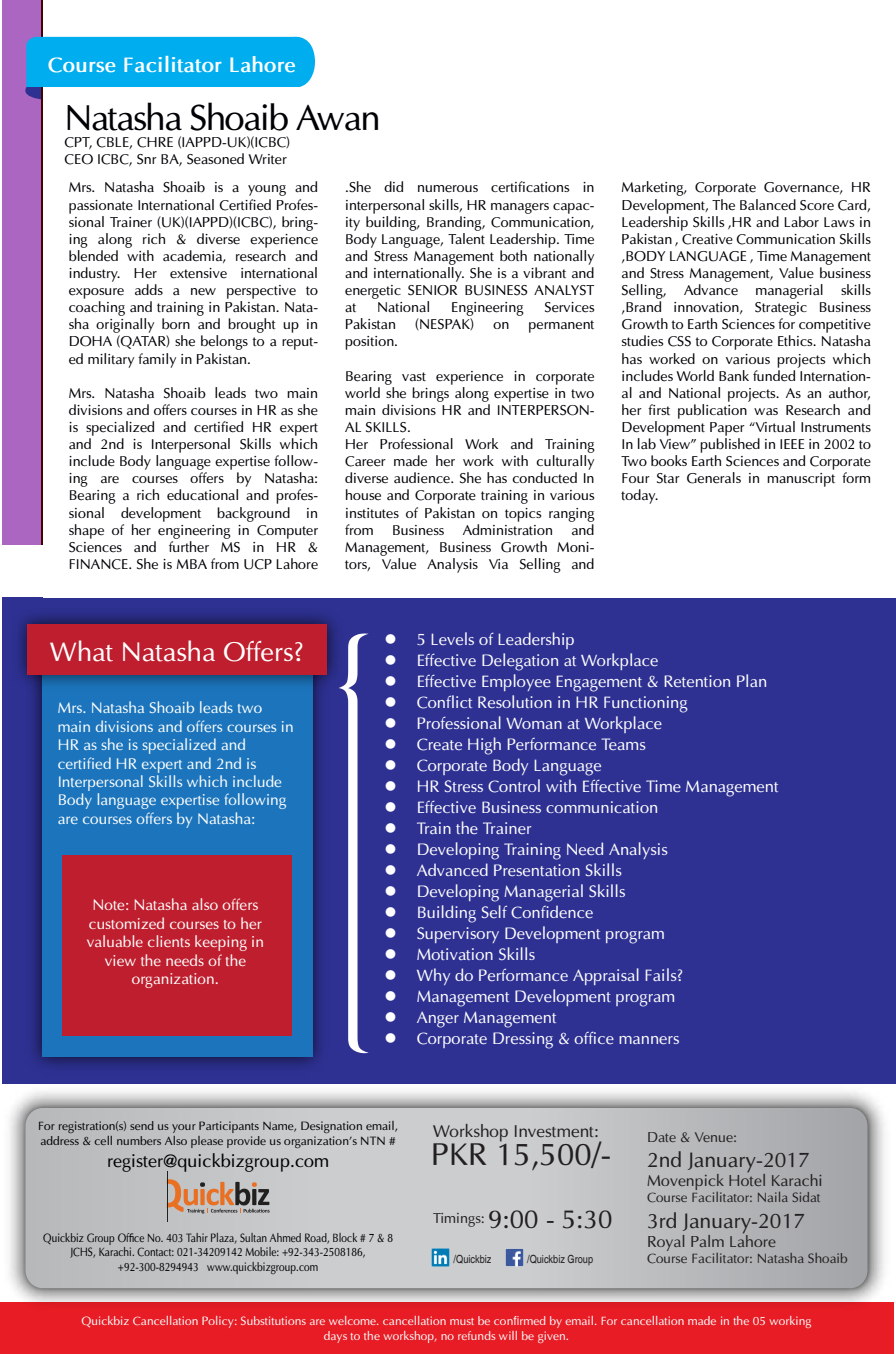
<style>
.page{position:relative;width:896px;height:1354px;background:#fff}
.page>*{position:absolute;margin:0;border:0;box-sizing:border-box;transform-origin:0 0}
.t1{font:36px "Optima";letter-spacing:-.04em;color:#000005}
.t2{font:31.2px "Optima";color:#231f20}
.t3{font:27px "Optima";color:#fff}
.t4{font:25.95px "Optima";color:#231f20}
.t5{font:21px "Optima";color:#231f20}
.t6{font:700 21px "Optima";color:#fff}
.t7{font:18px "Optima";color:#000}
.t8{font:17.25px "Optima";color:#231f20}
.t9{font:16.5px "Optima";color:#fff}
.t10{font:15.9px "Optima";color:#231f20}
.t11{font:15.3px/18.5px "Optima";color:#fff}
.t12{font:14.25px/17.1px "Optima";color:#000005;text-align:justify}
.t13{font:14.25px "Optima";color:#231f20}
.t14{font:13.5px "Optima";color:#231f20}
.t15{font:12px/14.4px "Optima";color:#fdfeff;text-align:center}
.t16{font:12px/14.4px "Optima";color:#000;text-align:center;scale:.84 1}
.t17{font:12px/14.4px "Optima";color:#000}
.t18{font:condensed 11.25px "Helvetica";color:#221f1f}
.s1{font-family:"Myriad Pro"}
.s2{font-family:"Helvetica LT Std";font-stretch:condensed}
</style>
<div class="page">
<div style="left:3px;top:597px;width:893px;height:486px;background:#2e3192"></div>
<div style="left:3px;top:0;width:893px;height:544px;background:#aa66c1"></div>
<svg style="left:41px;top:0;width:3px;height:544px"></svg>
<div style="left:44px;top:0;width:852px;height:597px;background:#fff"></div>
<svg style="left:347px;top:633px;width:22px;height:419px"></svg>
<div style="left:0;top:1302px;width:893px;height:51px;background:#e71c24"></div>
<img style="left:2px;top:1079px;width:894px;height:237px">
<img style="left:19px;top:1101px;width:855px;height:193px">
<svg style="left:25px;top:1107px;width:842px;height:180px;background:#bec0c1"></svg>
<img style="left:505px;top:1248px;width:18px;height:18px">
<img style="left:431px;top:1248px;width:18px;height:18px">
<svg style="left:168px;top:1178px;width:102px;height:35px;background:#b49a8b"></svg>
<hr style="left:167px;top:1171px;width:1px;height:50px;background:#221f1f">
<img style="left:32px;top:696px;width:290px;height:371px">
<div style="left:42px;top:661px;width:270px;height:395px;background:#1c75bc"></div>
<img style="left:18px;top:613px;width:331px;height:83px">
<div style="left:28px;top:624px;width:299px;height:50px;background:#be1e2d"></div>
<div style="left:62px;top:854px;width:230px;height:181px;background:#be1e2d"></div>
<svg style="left:25px;top:35px;width:290px;height:65px"></svg>
<h3 class="t6" style="left:48px;top:52px;width:249px">Course Facilitator Lahore</h3>
<h1 class="t1" style="left:65px;top:96px;width:318px">Natasha Shoaib Awan</h1>
<p class="t12" style="left:65px;top:134px;width:227px">CPT, CBLE, CHRE (IAPPD-UK)(ICBC)<br>CEO ICBC, Snr BA, Seasoned Writer</p>
<p class="t12" style="left:69px;top:179px;width:251px">Mrs. Natasha Shoaib is a young and passionate International Certified Profes&shy;sional Trainer (UK)(IAPPD)(ICBC), bring&shy;ing along rich &amp; diverse experience blended with academia, research and industry. Her extensive international exposure adds a new perspective to coaching and training in Pakistan. Nata&shy;sha originally born and brought up in DOHA (QATAR) she belongs to a reput&shy;ed military family in Pakistan.</p>
<p class="t12" style="left:69px;top:384px;width:251px">Mrs. Natasha Shoaib leads two main divisions and offers courses in HR as she is specialized and certified HR expert and 2nd is Interpersonal Skills which include Body language expertise follow&shy;ing are courses offers by Natasha:<br>Bearing a rich educational and profes&shy;sional development background in shape of her engineering in Computer Sciences and further MS in HR &amp; FINANCE. She is MBA from UCP Lahore</p>
<p class="t12" style="left:345px;top:179px;width:251px">.She did numerous certifications in interpersonal skills, HR managers capac&shy;ity building, Branding, Communication, Body Language, Talent Leadership. Time and Stress Management both nationally and internationally. She is a vibrant and energetic SENIOR BUSINESS ANALYST at</p>
<p class="t12" style="left:377px;top:299px;width:55px">National</p>
<p class="t12" style="left:451px;top:299px;width:74px">Engineering</p>
<p class="t12" style="left:544px;top:299px;width:52px">Services</p>
<p class="t12" style="left:345px;top:316px;width:52px">Pakistan</p>
<p class="t12" style="left:415px;top:316px;width:60px">(NESPAK)</p>
<p class="t12" style="left:493px;top:316px;width:17px">on</p>
<p class="t12" style="left:528px;top:316px;width:67px">permanent</p>
<p class="t12" style="left:345px;top:333px;width:55px">position.</p>
<p class="t12" style="left:345px;top:367px;width:251px;text-align:left">Bearing vast experience in corporate world she brings along expertise in two main divisions HR and INTERPERSON-<br>AL SKILLS.<br>Her Professional Work and Training<br>Career made her work with culturally diverse audience. She has conducted In house and Corporate training in various institutes of Pakistan on topics ranging from</p>
<p class="t12" style="left:345px;top:521px;width:251px;text-indent:226px">and Management, Business Growth Moni&shy;tors, Value Analysis Via Selling and</p>
<p class="t12" style="left:392px;top:521px;width:54px">Business</p>
<p class="t12" style="left:463px;top:521px;width:92px">Administration</p>
<p class="t12" style="left:621px;top:179px;width:251px">Marketing, Corporate Governance, HR Development, The Balanced Score Card, Leadership Skills ,HR and Labor Laws in Pakistan , Creative Communication Skills ,BODY LANGUAGE , Time Management and Stress Management, Value business Selling, Advance managerial skills ,Brand innovation, Strategic Business Growth to Earth Sciences for competitive studies CSS to Corporate Ethics. Natasha has worked on various projects which includes World Bank funded Internation&shy;al and National projects. As an author, her first publication was Research and Development Paper “Virtual Instruments In lab View” published in IEEE in 2002 to Two books Earth Sciences and Corporate Four Star Generals in manuscript form today.</p>
<h3 class="t3" style="left:50px;top:635px;width:255px">What Natasha Offers?</h3>
<p class="t11" style="left:58px;top:698px;width:238px">Mrs. Natasha Shoaib leads two main divisions and offers courses in<br>HR as she is specialized and certified HR expert and 2nd is<br>Interpersonal Skills which include<br>Body language expertise following are courses offers by Natasha:</p>
<p class="t11" style="left:87px;top:895px;width:179px;text-align:center">Note: Natasha also offers customized courses to her valuable clients keeping in view the needs of the organization.</p>
<p class="t9" style="left:385px;top:629px;width:192px">● 5 Levels of Leadership</p>
<p class="t9" style="left:385px;top:650px;width:275px">● Effective Delegation at Workplace</p>
<p class="t9" style="left:385px;top:671px;width:384px">● Effective Employee Engagement &amp; Retention Plan</p>
<p class="t9" style="left:385px;top:692px;width:305px">● Conflict Resolution in HR Functioning</p>
<p class="t9" style="left:385px;top:713px;width:279px">● Professional Woman at Workplace</p>
<p class="t9" style="left:385px;top:734px;width:263px">● Create High Performance Teams</p>
<p class="t9" style="left:385px;top:755px;width:219px">● Corporate Body Language</p>
<p class="t9" style="left:385px;top:776px;width:396px">● HR Stress Control with Effective Time Management</p>
<p class="t9" style="left:385px;top:797px;width:275px">● Effective Business communication</p>
<p class="t9" style="left:385px;top:818px;width:148px">● Train the Trainer</p>
<p class="t9" style="left:385px;top:839px;width:285px">● Developing Training Need Analysis</p>
<p class="t9" style="left:385px;top:860px;width:239px">● Advanced Presentation Skills</p>
<p class="t9" style="left:385px;top:881px;width:242px">● Developing Managerial Skills</p>
<p class="t9" style="left:385px;top:902px;width:210px">● Building Self Confidence</p>
<p class="t9" style="left:385px;top:923px;width:282px">● Supervisory Development program</p>
<p class="t9" style="left:385px;top:944px;width:152px">● Motivation Skills</p>
<p class="t9" style="left:385px;top:965px;width:300px">● Why do Performance Appraisal Fails?</p>
<p class="t9" style="left:385px;top:986px;width:292px">● Management Development program</p>
<p class="t9" style="left:385px;top:1007px;width:174px">● Anger Management</p>
<p class="t9" style="left:385px;top:1028px;width:296px">● Corporate Dressing &amp; office manners</p>
<p class="t17" style="left:38px;top:1118px;width:361px">For registration(s) send us your Participants Name, Designation email, address &amp; cell numbers Also please provide us organization’s NTN #</p>
<p class="t7" style="left:107px;top:1149px;width:224px">register@quickbizgroup.com</p>
<p class="t16" style="left:43px;top:1230px;width:418px">Quickbiz Group Of<span class="s1">fi</span>ce No. 403 Tahir Plaza, Sultan Ahmed Road, Block # 7 &amp; 8<br>JCHS, Karachi. Contact: 021-34209142 Mobile: +92-343-2508186, +92-300-8294943 www.quickbizgroup.com</p>
<p class="t8" style="left:433px;top:1120px;width:167px">Workshop Investment:</p>
<h2 class="t2" style="left:432px;top:1135px;width:181px">PKR 15,500/-</h2>
<h3 class="t4" style="left:433px;top:1203px;width:181px"><sup>Timings:</sup> 9:00 - 5:30</h3>
<p class="t18" style="left:454px;top:1252px;width:39px">/Quickbiz</p>
<p class="t18" style="left:527px;top:1252px;width:67px">/Quickbiz Group</p>
<p class="t13" style="left:647px;top:1128px;width:92px">Date &amp; Venue:</p>
<h3 class="t5" style="left:647px;top:1146px;width:164px">2nd January-2017</h3>
<p class="t10" style="left:647px;top:1170px;width:177px">Movenpick Hotel Karachi</p>
<p class="t14" style="left:647px;top:1189px;width:175px">Course Facilitator: Naila Sidat</p>
<h3 class="t5" style="left:647px;top:1207px;width:160px">3rd January-2017</h3>
<p class="t10" style="left:647px;top:1231px;width:131px">Royal Palm Lahore</p>
<p class="t14" style="left:647px;top:1249px;width:202px">Course Facilitator: Natasha Shoaib</p>
<p class="t15" style="left:81px;top:1313px;width:732px">Quickbiz Cancellation Policy: Substitutions are welcome. cancellation must be con<span class="s2">fi</span>rmed by email. For cancellation made in the 05 working days to the workshop, no refunds will be given.</p>
</div>
